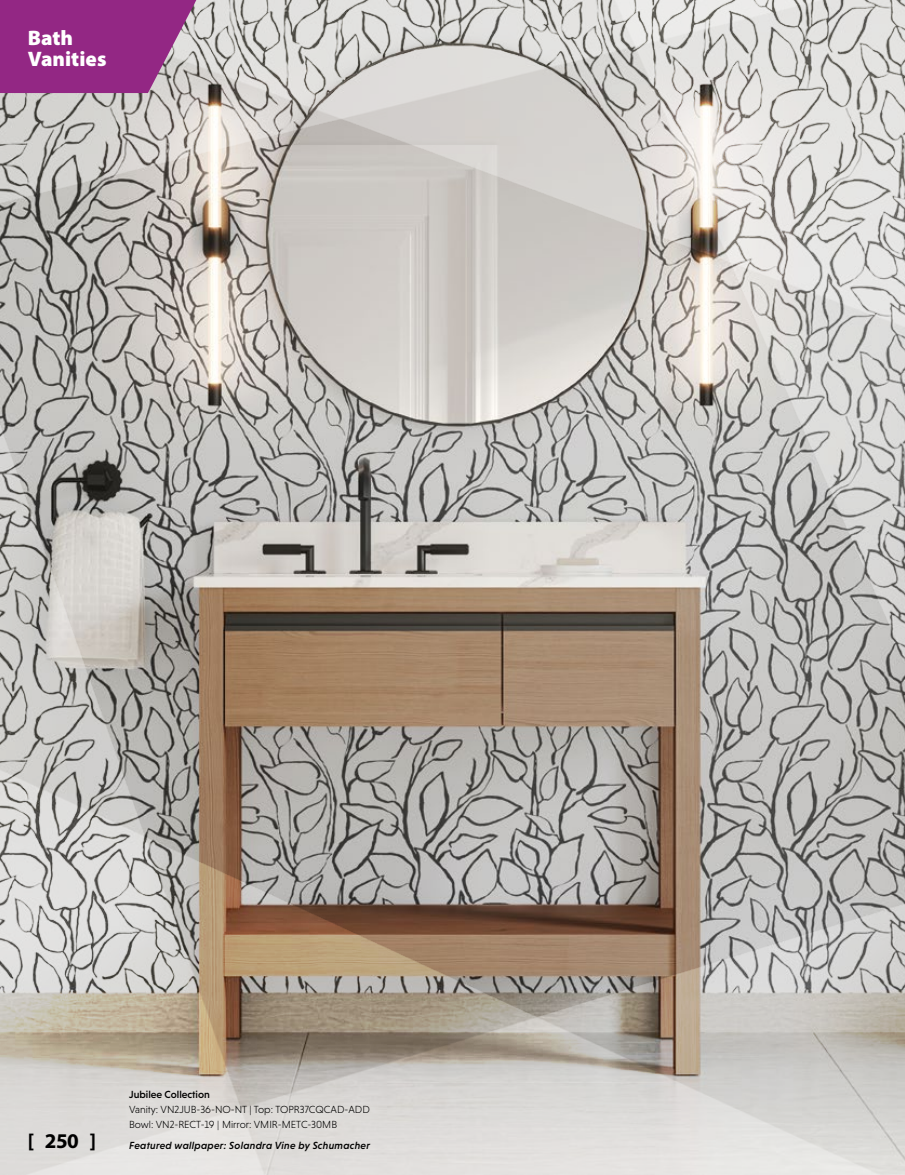
<style>
.page{position:relative;width:905px;height:1175px;background:#fff}
.page>*{position:absolute;margin:0;border:0;box-sizing:border-box;transform-origin:0 0}
.t1{font:900 21px/21px "Myriad Pro";color:#fff}
.t2{font:700 21px "Myriad Pro";color:#000}
.t3{font:300 10.5px/15px "Niveau Grotesk";color:#000}
.t4{font:italic 500 10.5px "Niveau Grotesk";letter-spacing:.02em;color:#000}
.t5{font:500 10.5px "Niveau Grotesk";color:#000}
</style>
<div class="page">
<img style="left:0;top:662px;width:904px;height:512px">
<img style="left:0;top:0;width:904px;height:662px">
<svg style="left:0;top:0;width:196px;height:93px;background:#98398b"></svg>
<svg style="left:112px;top:1073px;width:273px;height:73px;background:#d9d6d3"></svg>
<h1 class="t1" style="left:28px;top:27px;width:80px">Bath<br>Vanities</h1>
<h1 class="t2" style="left:28px;top:1127px;width:70px">[ 250 ]</h1>
<p class="t5" style="left:129px;top:1088px;width:82px">Jubilee Collection</p>
<p class="t3" style="left:129px;top:1102px;width:242px">Vanity: VN2JUB-36-NO-NT | Top: TOPR37CQCAD-ADD<br>Bowl: VN2-RECT-19 | Mirror: VMIR-METC-30MB</p>
<p class="t4" style="left:129px;top:1138px;width:242px">Featured wallpaper: Solandra Vine by Schumacher</p>
</div>
